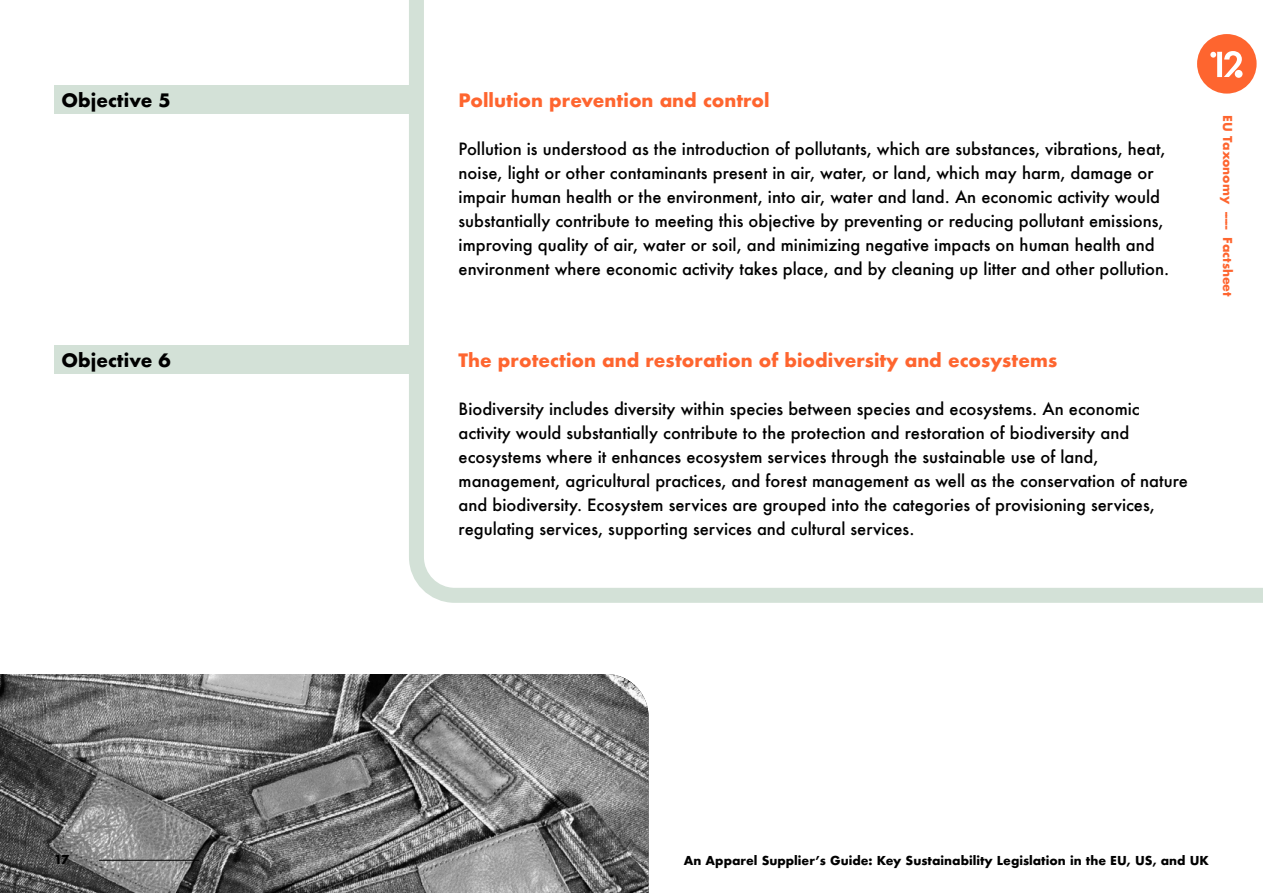
<style>
.page{position:relative;width:1263px;height:893px;background:#fff}
.page>*{position:absolute;margin:0;border:0;box-sizing:border-box;transform-origin:0 0}
.t1{font:700 18px "Futura";color:#fe652f}
.t2{font:700 18px "Futura";color:#000}
.t3{font:500 16.5px/24px "Futura";color:#000}
.t4{font:700 12px "Futura";color:#000}
.t5{font:700 12px "Futura";color:#fe652f}
</style>
<div class="page">
<div style="left:54px;top:85px;width:368px;height:29px;background:#d3e1d7"></div>
<svg style="left:401px;top:0;width:862px;height:603px"></svg>
<div style="left:54px;top:345px;width:368px;height:28px;background:#d3e1d7"></div>
<img style="left:0;top:674px;width:648px;height:219px">
<hr style="left:99px;top:860px;width:100px;height:1px;background:#000">
<div style="left:1197px;top:34px;width:59px;height:60px;background:#fe652f;border-radius:50%"></div>
<svg style="left:1210px;top:51px;width:32px;height:26px"></svg>
<div style="left:1235px;top:70px;width:7px;height:8px;background:#fff;border-radius:50%"></div>
<p class="t2" style="left:62px;top:88px;width:111px">Objective 5</p>
<p class="t2" style="left:62px;top:347px;width:111px">Objective 6</p>
<p class="t1" style="left:459px;top:88px;width:312px">Pollution prevention and control</p>
<p class="t3" style="left:459px;top:137px;width:712px">Pollution is understood as the introduction of pollutants, which are substances, vibrations, heat, noise, light or other contaminants present in air, water, or land, which may harm, damage or impair human health or the environment, into air, water and land. An economic activity would substantially contribute to meeting this objective by preventing or reducing pollutant emissions, improving quality of air, water or soil, and minimizing negative impacts on human health and environment where economic activity takes place, and by cleaning up litter and other pollution.</p>
<p class="t1" style="left:459px;top:347px;width:600px">The protection and restoration of biodiversity and ecosystems</p>
<p class="t3" style="left:459px;top:397px;width:731px">Biodiversity includes diversity within species between species and ecosystems. An economic activity would substantially contribute to the protection and restoration of biodiversity and ecosystems where it enhances ecosystem services through the sustainable use of land, management, agricultural practices, and forest management as well as the conservation of nature and biodiversity. Ecosystem services are grouped into the categories of provisioning services, regulating services, supporting services and cultural services.</p>
<p class="t5" style="left:1236px;top:115px;width:183px;rotate:90deg">EU Taxonomy ----- Factsheet</p>
<p class="t4" style="left:54px;top:851px;width:17px">17</p>
<p class="t4" style="left:684px;top:851px;width:527px">An Apparel Supplier’s Guide: Key Sustainability Legislation in the EU, US, and UK</p>
</div>
